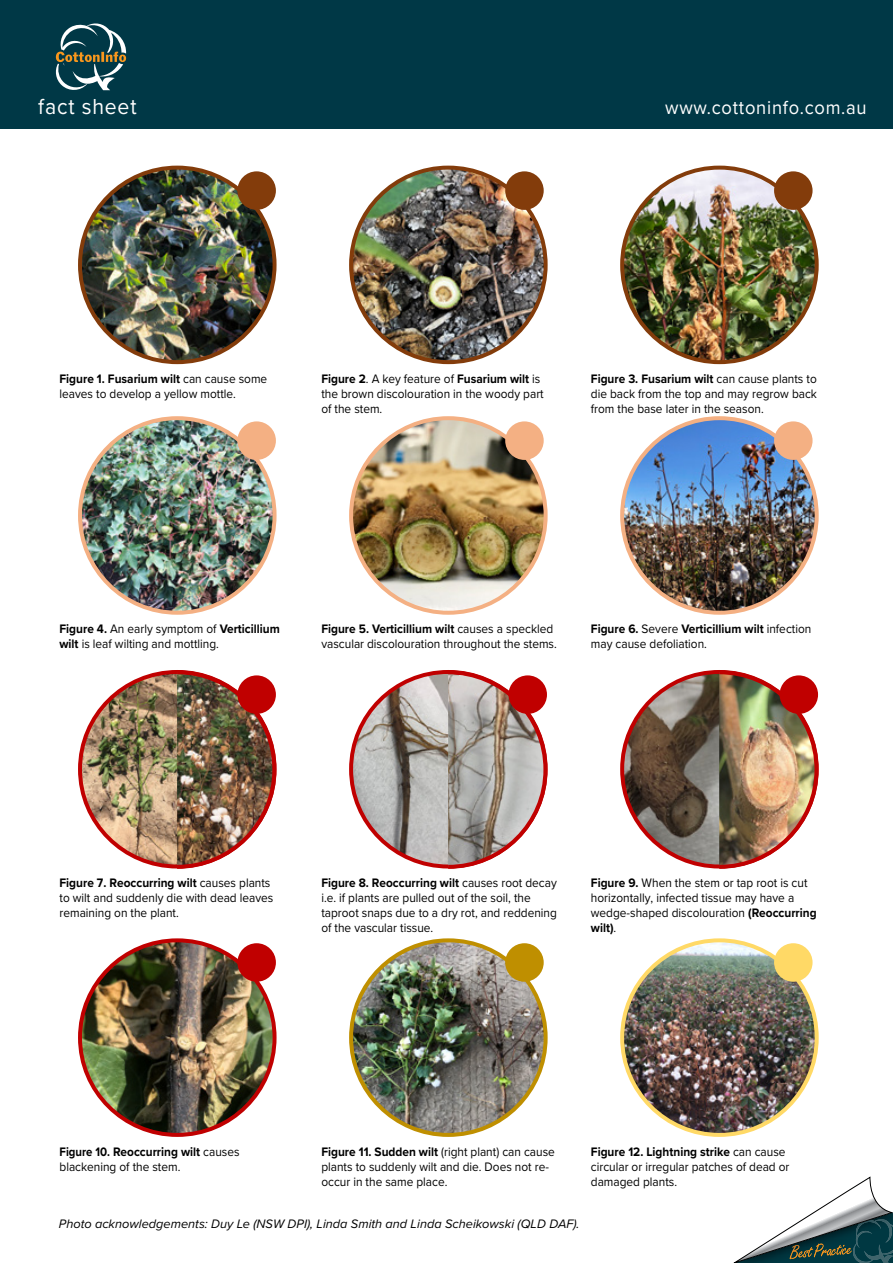
<style>
.page{position:relative;width:893px;height:1263px;background:#fff}
.page>*{position:absolute;margin:0;border:0;box-sizing:border-box;transform-origin:0 0}
.t1{font:22.5px "Proxima Nova";letter-spacing:.04em;color:#fff;scale:.94 1}
.t2{font:19.5px "Proxima Nova";letter-spacing:.04em;color:#fff;scale:.94 1}
.t3{font:12.75px/15px "Proxima Nova";color:#000;scale:.93 1}
.t4{font:italic 12.75px "Proxima Nova";color:#000}
.s1{font-weight:700}
</style>
<div class="page">
<div style="left:0;top:0;width:893px;height:128px;background:#003846"></div>
<svg style="left:55px;top:23px;width:72px;height:68px"></svg>
<img style="left:80px;top:168px;width:195px;height:194px;border-radius:97px">
<div style="left:78px;top:166px;width:199px;height:198px;border:4px solid #833c0b;border-radius:50%"></div>
<img style="left:80px;top:418px;width:195px;height:195px;border-radius:97px">
<div style="left:78px;top:416px;width:199px;height:199px;border:4px solid #f4b083;border-radius:50%"></div>
<img style="left:80px;top:672px;width:93px;height:194px">
<img style="left:351px;top:672px;width:93px;height:194px">
<img style="left:622px;top:672px;width:93px;height:194px">
<img style="left:80px;top:940px;width:195px;height:195px;border-radius:97px">
<div style="left:78px;top:938px;width:199px;height:199px;border:4px solid #c00000;border-radius:50%"></div>
<img style="left:351px;top:168px;width:195px;height:194px;border-radius:97px">
<div style="left:349px;top:166px;width:199px;height:198px;border:4px solid #833c0b;border-radius:50%"></div>
<img style="left:351px;top:418px;width:195px;height:195px;border-radius:97px">
<div style="left:349px;top:416px;width:199px;height:199px;border:4px solid #f4b083;border-radius:50%"></div>
<img style="left:351px;top:940px;width:195px;height:195px;border-radius:97px">
<div style="left:349px;top:938px;width:199px;height:199px;border:4px solid #bf8f00;border-radius:50%"></div>
<img style="left:622px;top:168px;width:195px;height:194px;border-radius:97px">
<div style="left:620px;top:166px;width:199px;height:198px;border:4px solid #833c0b;border-radius:50%"></div>
<img style="left:622px;top:418px;width:195px;height:195px;border-radius:97px">
<div style="left:620px;top:416px;width:199px;height:199px;border:4px solid #f4b083;border-radius:50%"></div>
<img style="left:622px;top:940px;width:195px;height:195px;border-radius:97px">
<div style="left:620px;top:938px;width:199px;height:199px;border:4px solid #ffd966;border-radius:50%"></div>
<svg style="left:733px;top:1177px;width:160px;height:86px"></svg>
<div style="left:774px;top:943px;width:38px;height:39px;background:#ffd966;border-radius:50%"></div>
<div style="left:774px;top:421px;width:38px;height:39px;background:#f4b083;border-radius:50%"></div>
<div style="left:774px;top:171px;width:38px;height:39px;background:#833c0b;border-radius:50%"></div>
<div style="left:505px;top:943px;width:39px;height:39px;background:#bf8f00;border-radius:50%"></div>
<div style="left:505px;top:421px;width:39px;height:39px;background:#f4b083;border-radius:50%"></div>
<div style="left:505px;top:171px;width:39px;height:39px;background:#833c0b;border-radius:50%"></div>
<div style="left:237px;top:943px;width:39px;height:39px;background:#c00000;border-radius:50%"></div>
<div style="left:237px;top:421px;width:39px;height:39px;background:#f4b083;border-radius:50%"></div>
<div style="left:237px;top:171px;width:39px;height:39px;background:#833c0b;border-radius:50%"></div>
<img style="left:173px;top:670px;width:104px;height:199px">
<svg style="left:444px;top:670px;width:104px;height:199px"></svg>
<img style="left:715px;top:670px;width:104px;height:199px">
<div style="left:237px;top:675px;width:39px;height:39px;background:#c00000;border-radius:50%"></div>
<div style="left:508px;top:675px;width:39px;height:39px;background:#c00000;border-radius:50%"></div>
<div style="left:779px;top:675px;width:39px;height:39px;background:#c00000;border-radius:50%"></div>
<h1 class="t1" style="left:38px;top:90px;width:106px">fact sheet</h1>
<h2 class="t2" style="left:665px;top:93px;width:216px">www.cottoninfo.com.au</h2>
<p class="t3" style="left:60px;top:370px;width:225px"><span class="s1">Figure 1. Fusarium wilt</span> can cause some leaves to develop a yellow mottle.</p>
<p class="t3" style="left:321px;top:370px;width:241px"><span class="s1">Figure 2</span>. A key feature of <span class="s1">Fusarium wilt</span> is the brown discolouration in the woody part of the stem.</p>
<p class="t3" style="left:591px;top:370px;width:245px;text-align:justify"><span class="s1">Figure 3. Fusarium wilt</span> can cause plants to die back from the top and may regrow back from the base later in the season.</p>
<p class="t3" style="left:60px;top:621px;width:238px"><span class="s1">Figure 4.</span> An early symptom of <span class="s1">Verticillium wilt</span> is leaf wilting and mottling.</p>
<p class="t3" style="left:321px;top:621px;width:255px"><span class="s1">Figure 5. Verticillium wilt</span> causes a speckled vascular discolouration throughout the stems.</p>
<p class="t3" style="left:591px;top:621px;width:238px"><span class="s1">Figure 6.</span> Severe <span class="s1">Verticillium wilt</span> infection may cause defoliation.</p>
<p class="t3" style="left:60px;top:875px;width:231px"><span class="s1">Figure 7. Reoccurring wilt</span> causes plants to wilt and suddenly die with dead leaves remaining on the plant.</p>
<p class="t3" style="left:321px;top:875px;width:255px"><span class="s1">Figure 8. Reoccurring wilt</span> causes root decay i.e. if plants are pulled out of the soil, the taproot snaps due to a dry rot, and reddening of the vascular tissue.</p>
<p class="t3" style="left:591px;top:875px;width:244px"><span class="s1">Figure 9.</span> When the stem or tap root is cut horizontally, infected tissue may have a wedge-shaped discolouration <span class="s1">(Reoccurring wilt)</span>.</p>
<p class="t3" style="left:60px;top:1144px;width:195px"><span class="s1">Figure 10. Reoccurring wilt</span> causes blackening of the stem.</p>
<p class="t3" style="left:321px;top:1144px;width:253px"><span class="s1">Figure 11. Sudden wilt</span> (right plant) can cause plants to suddenly wilt and die. Does not re&shy;occur in the same place.</p>
<p class="t3" style="left:591px;top:1144px;width:215px"><span class="s1">Figure 12. Lightning strike</span> can cause circular or irregular patches of dead or damaged plants.</p>
<p class="t4" style="left:59px;top:1214px;width:522px">Photo acknowledgements: Duy Le (NSW DPI), Linda Smith and Linda Scheikowski (QLD DAF).</p>
</div>
